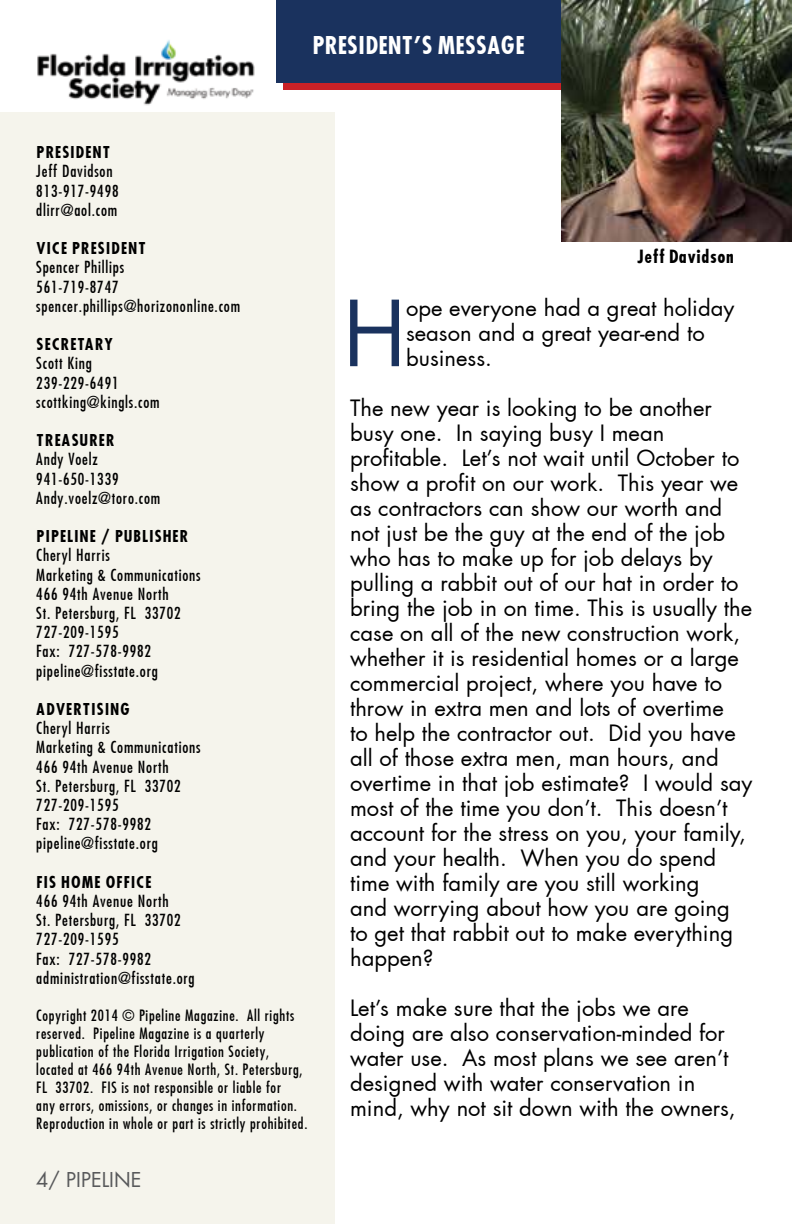
<style>
.page{position:relative;width:792px;height:1224px;background:#fff}
.page>*{position:absolute;margin:0;border:0;box-sizing:border-box;transform-origin:0 0}
.t1{font:88.4px "Futura";color:#1a325e}
.t2{font:700 24px "Futura Cond";color:#fff}
.t3{font:22px/25px "Futura";color:#000}
.t4{font:20px "Futura";color:#58595b}
.t5{font:700 17.8px "Futura Cond";color:#000}
.t6{font:16px/19.2px "Futura Condensed";letter-spacing:.05em;color:#000}
.t7{font:700 16px "Futura Cond";letter-spacing:.05em;color:#000}
.t8{font:15px/18px "Futura Condensed";letter-spacing:.05em;color:#000}
</style>
<div class="page">
<div style="left:0;top:112px;width:334px;height:1112px;background:#f5f4ec"></div>
<svg style="left:283px;top:82px;width:278px;height:7px;background:#b0232e"></svg>
<div style="left:276px;top:0;width:324px;height:82px;background:#1a325e"></div>
<img style="left:37px;top:40px;width:218px;height:65px">
<img style="left:561px;top:0;width:231px;height:242px">
<p class="t2" style="left:312px;top:30px;width:214px">PRESIDENT’S MESSAGE</p>
<p class="t7" style="left:36px;top:142px;width:75px">PRESIDENT</p>
<p class="t6" style="left:36px;top:162px;width:84px">Jeff Davidson<br>813-917-9498 dlirr@aol.com</p>
<p class="t7" style="left:36px;top:238px;width:111px">VICE PRESIDENT</p>
<p class="t6" style="left:36px;top:258px;width:205px">Spencer Phillips<br>561-719-8747 spencer.phillips@horizononline.com</p>
<p class="t7" style="left:36px;top:334px;width:78px">SECRETARY</p>
<p class="t6" style="left:36px;top:354px;width:125px">Scott King<br>239-229-6491 scottking@kingls.com</p>
<p class="t7" style="left:36px;top:430px;width:80px">TREASURER</p>
<p class="t6" style="left:36px;top:450px;width:126px">Andy Voelz<br>941-650-1339<br>Andy.voelz@toro.com</p>
<p class="t7" style="left:36px;top:526px;width:153px">PIPELINE / PUBLISHER</p>
<p class="t6" style="left:36px;top:546px;width:166px">Cheryl Harris<br>Marketing &amp; Communications<br>466 94th Avenue North<br>St. Petersburg, FL 33702<br>727-209-1595<br>Fax: 727-578-9982 pipeline@fisstate.org</p>
<p class="t7" style="left:36px;top:699px;width:95px">ADVERTISING</p>
<p class="t6" style="left:36px;top:718px;width:166px">Cheryl Harris<br>Marketing &amp; Communications<br>466 94th Avenue North<br>St. Petersburg, FL 33702<br>727-209-1595<br>Fax: 727-578-9982 pipeline@fisstate.org</p>
<p class="t7" style="left:36px;top:872px;width:117px">FIS HOME OFFICE</p>
<p class="t6" style="left:36px;top:891px;width:160px">466 94th Avenue North<br>St. Petersburg, FL 33702<br>727-209-1595<br>Fax: 727-578-9982 administration@fisstate.org</p>
<p class="t8" style="left:36px;top:1006px;width:273px">Copyright 2014 © Pipeline Magazine. All rights reserved. Pipeline Magazine is a quarterly publication of the Florida Irrigation Society, located at 466 94th Avenue North, St. Petersburg, FL 33702. FIS is not responsible or liable for<br>any errors, omissions, or changes in information.<br>Reproduction in whole or part is strictly prohibited.</p>
<p class="t4" style="left:36px;top:1167px;width:107px">4/ PIPELINE</p>
<p class="t5" style="left:637px;top:245px;width:98px">Jeff Davidson</p>
<h1 class="t1" style="left:343px;top:277px;width:65px">H</h1>
<p class="t3" style="left:406px;top:296px;width:330px">ope everyone had a great holiday season and a great year-end to business.</p>
<p class="t3" style="left:350px;top:396px;width:404px">The new year is looking to be another busy one. In saying busy I mean profitable. Let’s not wait until October to show a profit on our work. This year we as contractors can show our worth and not just be the guy at the end of the job who has to make up for job delays by pulling a rabbit out of our hat in order to bring the job in on time. This is usually the case on all of the new construction work, whether it is residential homes or a large commercial project, where you have to throw in extra men and lots of overtime<br>to help the contractor out. Did you have all of those extra men, man hours, and overtime in that job estimate? I would say most of the time you don’t. This doesn’t account for the stress on you, your family, and your health. When you do spend time with family are you still working<br>and worrying about how you are going to get that rabbit out to make everything happen?</p>
<p class="t3" style="left:350px;top:996px;width:387px">Let’s make sure that the jobs we are doing are also conservation-minded for water use. As most plans we see aren’t designed with water conservation in mind, why not sit down with the owners,</p>
</div>
